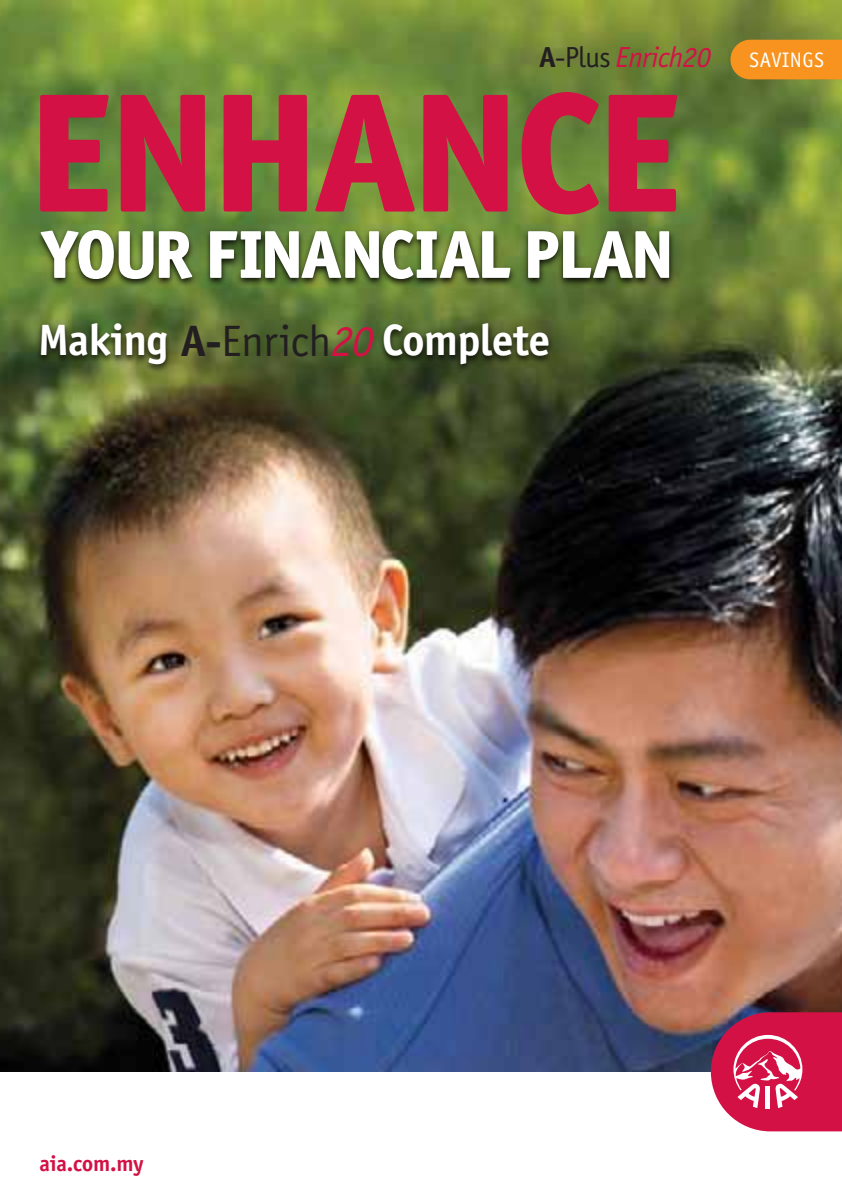
<style>
.page{position:relative;width:842px;height:1191px;background:#fff}
.page>*{position:absolute;margin:0;border:0;box-sizing:border-box;transform-origin:0 0}
.t1{font:800 170px "Officina Sans ITC Pro";letter-spacing:-.02em;color:#d31145}
.t2{font:800 68px "Officina Sans ITC Pro";letter-spacing:-.03em;color:#fff}
.t3{font:700 44px "Officina Sans ITC Pro";letter-spacing:-.01em;color:#fff}
.t4{font:italic 29px "Officina Sans ITC Pro";letter-spacing:-.02em;color:#d31145}
.t5{font:700 22px "Officina Sans ITC Pro";letter-spacing:-.005em;color:#d31145}
.t6{font:21px "Officina Sans ITC Pro";letter-spacing:.025em;color:#fff}
.s1{font-weight:700;font-style:normal;color:#231f20}
.s2{font-style:normal;color:#231f20}
.s3{color:#231f20}
.s4{font-weight:400;color:#231f20}
.s5{font-weight:400;font-style:italic;color:#d31145}
</style>
<div class="page">
<img style="left:0;top:0;width:842px;height:1072px">
<svg style="left:711px;top:1012px;width:131px;height:119px;background:#d33661"></svg>
<div style="left:730px;top:40px;width:112px;height:39px;background:#f7931e"></div>
<img style="left:30px;top:312px;width:529px;height:66px">
<img style="left:32px;top:214px;width:650px;height:94px">
<p class="t4" style="left:540px;top:40px;width:173px"><span class="s1">A</span><span class="s2">-Plus</span> Enrich20</p>
<p class="t6" style="left:749px;top:47px;width:77px">SAVINGS</p>
<p class="t1" style="left:29px;top:45px;width:654px">ENHANCE</p>
<p class="t2" style="left:41px;top:211px;width:634px">YOUR FINANCIAL PLAN</p>
<p class="t3" style="left:38px;top:313px;width:514px">Making <span class="s3">A-</span><span class="s4">Enrich</span><span class="s5">20</span> Complete</p>
<p class="t5" style="left:40px;top:1149px;width:105px">aia.com.my</p>
</div>
